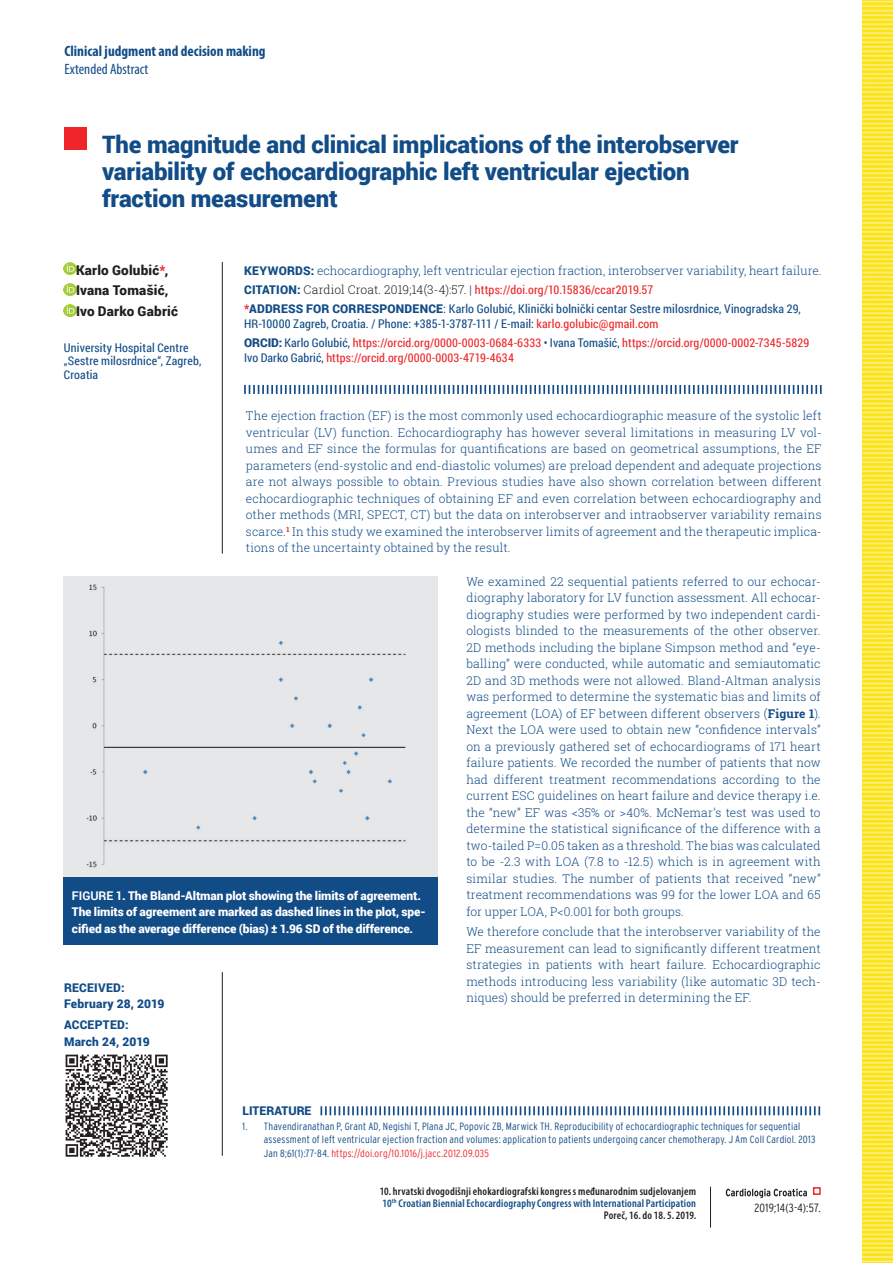
<style>
.page{position:relative;width:893px;height:1263px;background:#fff}
.page>*{position:absolute;margin:0;border:0;box-sizing:border-box;transform-origin:0 0}
.t1{font:900 24px/27px "Roboto";letter-spacing:-.01em;color:#124c87}
.t2{font:700 condensed 15px "Myriad Pro";color:#124c87}
.t3{font:condensed 15px "Myriad Pro";color:#124c87}
.t4{font:900 13.5px/20.7px "Roboto";letter-spacing:.015em;color:#231f20}
.t5{font:300 12px/16.5px "Roboto Slab";letter-spacing:.005em;color:#124c87;text-align:justify}
.t6{font:12px/15px "Roboto Condensed";letter-spacing:.01em;color:#ee2629}
.t7{font:12px/13.5px "Roboto Condensed";letter-spacing:.015em;color:#124c87}
.t8{font:900 12px/16.5px "Roboto";letter-spacing:-.01em;color:#fff}
.t9{font:900 12px/16.5px "Roboto";letter-spacing:.015em;color:#124c87}
.t10{font:300 condensed 12px "Interstate";letter-spacing:.02em;color:#231f20}
.t11{font:600 condensed 11.25px/12px "Myriad Pro";letter-spacing:.015em;color:#231f20;text-align:right}
.t12{font:300 condensed 10.5px/13.5px "Interstate";letter-spacing:.02em;color:#124c87}
.s1{color:#ee2629}
.s2{font-family:"Roboto";font-weight:900}
.s3{font-family:"Roboto";font-weight:900;color:#124c87}
.s4{font-family:"Roboto Slab";font-weight:300;color:#231f20}
.s5{font-family:"Roboto"}
.s6{color:#124c87}
.s7{font-weight:700}
</style>
<div class="page">
<svg style="left:726px;top:1188px;width:81px;height:10px"></svg>
<div style="left:813px;top:1187px;width:8px;height:8px;border:2px solid #ee2629"></div>
<hr style="left:710px;top:1187px;width:1px;height:40px;background:#231f20">
<div style="left:64px;top:576px;width:374px;height:309px;background:#e6e7e9"></div>
<svg style="left:862px;top:0;width:31px;height:1263px;background:#fbe73d"></svg>
<div style="left:65px;top:128px;width:22px;height:22px;background:#ee2629"></div>
<svg style="left:64px;top:262px;width:12px;height:13px"></svg>
<svg style="left:64px;top:283px;width:12px;height:12px"></svg>
<svg style="left:64px;top:304px;width:12px;height:12px"></svg>
<hr style="left:222px;top:262px;width:1px;height:292px;background:#231f20">
<hr style="left:222px;top:972px;width:1px;height:184px;background:#231f20">
<svg style="left:244px;top:385px;width:578px;height:9px"></svg>
<svg style="left:320px;top:1106px;width:500px;height:9px"></svg>
<div style="left:64px;top:878px;width:374px;height:67px;background:#124c87"></div>
<img style="left:86px;top:584px;width:320px;height:284px">
<svg style="left:66px;top:1054px;width:102px;height:103px"></svg>
<p class="t2" style="left:65px;top:42px;width:203px">Clinical judgment and decision making</p>
<p class="t3" style="left:65px;top:60px;width:85px">Extended Abstract</p>
<h1 class="t1" style="left:102px;top:130px;width:638px">The magnitude and clinical implications of the interobserver variability of echocardiographic left ventricular ejection fraction measurement</h1>
<p class="t4" style="left:76px;top:259px;width:103px">Karlo Golubić<span class="s1">*</span>,<br>Ivana Tomašić,<br>Ivo Darko Gabrić</p>
<p class="t7" style="left:64px;top:340px;width:139px">University Hospital Centre „Sestre milosrdnice“, Zagreb,<br>Croatia</p>
<p class="t5" style="left:244px;top:262px;width:579px"><span class="s2">KEYWORDS:</span> echocardiography, left ventricular ejection fraction, interobserver variability, heart failure.</p>
<p class="t6" style="left:244px;top:282px;width:411px"><span class="s3">CITATION:</span> <span class="s4">Cardiol Croat. 2019;14(3-4):57. |</span> https://doi.org/10.15836/ccar2019.57</p>
<p class="t9" style="left:244px;top:300px;width:71px"><span class="s1">*</span>Address for</p>
<p class="t9" style="left:332px;top:300px;width:17px">corr</p>
<p class="t7" style="left:244px;top:301px;width:558px;line-height:15px;text-indent:121px"><span class="s2">espondence</span><span class="s5">:</span> Karlo Golubić, Klinički bolnički centar Sestre milosrdnice, Vinogradska 29,<br>HR-10000 Zagreb, Croatia. / Phone: +385-1-3787-111 / E-mail: <span class="s1">karlo.golubic@gmail.com</span></p>
<p class="t6" style="left:244px;top:335px;width:567px"><span class="s3">ORCID:</span> <span class="s6">Karlo Golubić,</span> https://orcid.org/0000-0003-0684-6333 <span class="s6">• Ivana Tomašić,</span> https://orcid.org/0000-0002-7345-5829<br><span class="s6">Ivo Darko Gabrić,</span> https://orcid.org/0000-0003-4719-4634</p>
<p class="t5" style="left:246px;top:407px;width:577px">The ejection fraction (EF) is the most commonly used echocardiographic measure of the systolic left ventricular (LV) function. Echocardiography has however several limitations in measuring LV vol&shy;umes and EF since the formulas for quantifications are based on geometrical assumptions, the EF parameters (end-systolic and end-diastolic volumes) are preload dependent and adequate projections are not always possible to obtain. Previous studies have also shown correlation between different echocardiographic techniques of obtaining EF and even correlation between echocardiography and other methods (MRI, SPECT, CT) but the data on interobserver and intraobserver variability remains scarce.<sup>1</sup> In this study we examined the interobserver limits of agreement and the therapeutic implica&shy;tions of the uncertainty obtained by the result.</p>
<p class="t8" style="left:72px;top:887px;width:355px"><span class="s7">FIGURE 1</span>. The Bland-Altman plot showing the limits of agreement.<br>The limits of agreement are marked as dashed lines in the plot, spe&shy;cified as the average difference (bias) ± 1.96 SD of the difference.</p>
<p class="t9" style="left:64px;top:979px;width:102px">Received:<br>February 28, 2019</p>
<p class="t9" style="left:64px;top:1016px;width:87px">Accepted:<br>March 24, 2019</p>
<p class="t5" style="left:466px;top:573px;width:356px">We examined 22 sequential patients referred to our echocar&shy;diography laboratory for LV function assessment. All echocar&shy;diography studies were performed by two independent cardi&shy;ologists blinded to the measurements of the other observer.<br>2D methods including the biplane Simpson method and “eye&shy;balling” were conducted, while automatic and semiautomatic 2D and 3D methods were not allowed. Bland-Altman analysis was performed to determine the systematic bias and limits of agreement (LOA) of EF between different observers (<span class="s7">Figure 1</span>).<br>Next the LOA were used to obtain new “confidence intervals” on a previously gathered set of echocardiograms of 171 heart failure patients. We recorded the number of patients that now had different treatment recommendations according to the current ESC guidelines on heart failure and device therapy i.e. the “new” EF was &lt;35% or &gt;40%. McNemar’s test was used to determine the statistical significance of the difference with a two-tailed P=0.05 taken as a threshold. The bias was calculated to be -2.3 with LOA (7.8 to -12.5) which is in agreement with similar studies. The number of patients that received “new” treatment recommendations was 99 for the lower LOA and 65 for upper LOA, P&lt;0.001 for both groups.</p>
<p class="t5" style="left:466px;top:923px;width:356px">We therefore conclude that the interobserver variability of the EF measurement can lead to significantly different treatment strategies in patients with heart failure. Echocardiographic methods introducing less variability (like automatic 3D tech&shy;niques) should be preferred in determining the EF.</p>
<p class="t9" style="left:243px;top:1102px;width:69px">LITERATURE</p>
<p class="t12" style="left:264px;top:1119px;width:553px;text-indent:-21px">1. Thavendiranathan P, Grant AD, Negishi T, Plana JC, Popovic ZB, Marwick TH. Reproducibility of echocardiographic techniques for sequential assessment of left ventricular ejection fraction and volumes: application to patients undergoing cancer chemotherapy. J Am Coll Cardiol. 2013<br>Jan 8;61(1):77-84. <span class="s1">https://doi.org/10.1016/j.jacc.2012.09.035</span></p>
<p class="t11" style="left:380px;top:1185px;width:318px">10. hrvatski dvogodišnji ehokardiografski kongres s međunarodnim sudjelovanjem<br><span class="s6">10</span><sup>th</sup> <span class="s6">Croatian Biennial Echocardiography Congress with International Participation<br></span>Poreč, 16. do 18. 5. 2019.</p>
<p class="t10" style="left:754px;top:1201px;width:68px">2019;14(3-4):57.</p>
</div>
